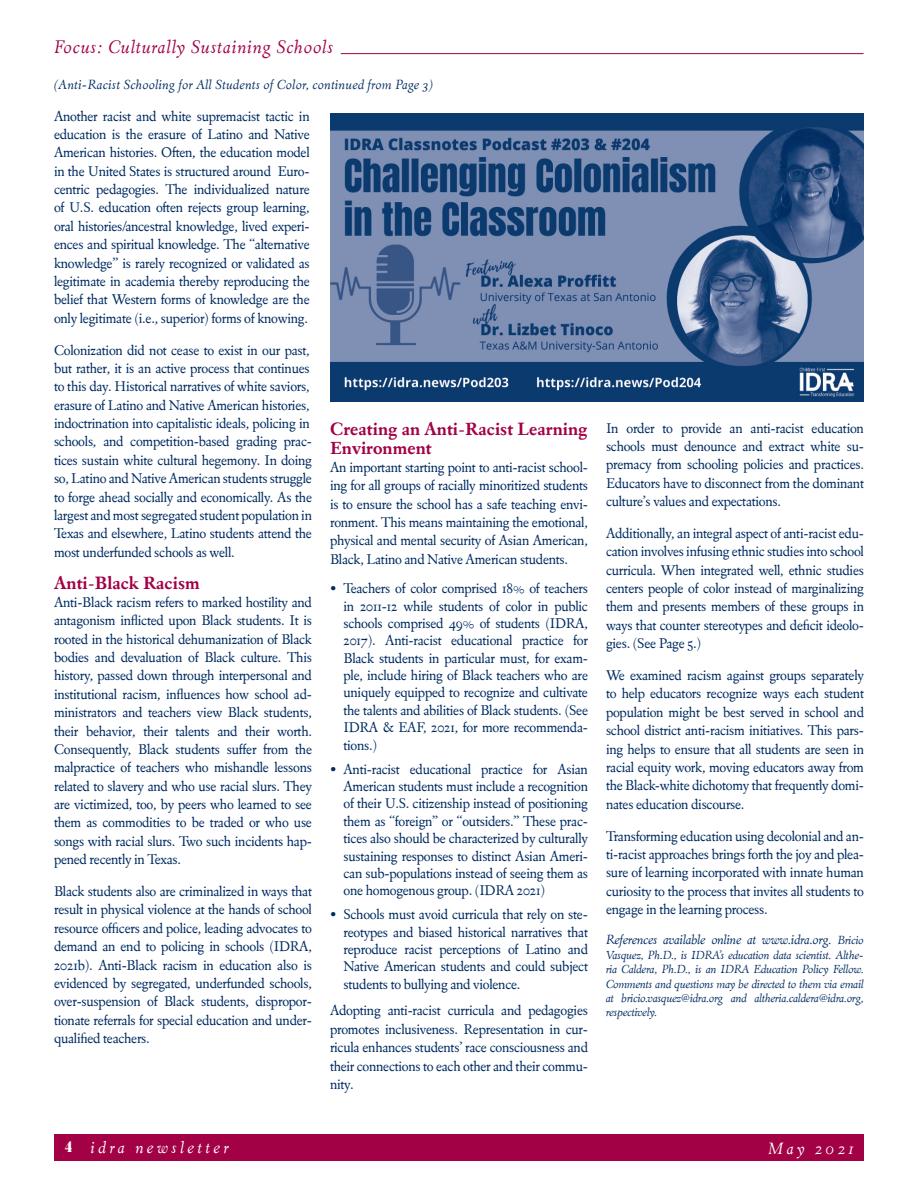
<style>
.page{position:relative;width:918px;height:1188px;background:#fff}
.page>*{position:absolute;margin:0;border:0;box-sizing:border-box;transform-origin:0 0}
.t1{font:italic 18.75px "Eldorado Text";letter-spacing:.04em;color:#a30146}
.subhead{font:700 18px/18.3px "Eldorado Text";color:#a30146}
.t2{font:italic 16.8px "Eldorado Text";letter-spacing:.2em;color:#fff}
.Paragraph_Style_1{font:14.4px/18.3px "Eldorado Text";letter-spacing:-.02em;color:#002c62;text-align:justify}
.body{font:italic 13.5px "Eldorado Text";letter-spacing:.02em;color:#002c62}
.Author_IDRA{font:italic 13.5px "Eldorado Text";letter-spacing:-.02em;color:#002c62}
.Author_IDRA-2{font:italic 12px/14.4px "Eldorado Text";letter-spacing:-.02em;color:#002c62;text-align:justify}
.s1{font-size:12px}
.s2{font-family:"Inflex MT Std";font-weight:700;font-style:normal;font-size:15px}
</style>
<div class="page">
<div style="left:54px;top:1134px;width:810px;height:27px;background:#a30146"></div>
<hr style="left:341px;top:53px;width:523px;height:1px;background:#a30146">
<img style="left:330px;top:113px;width:534px;height:288px">
<h1 class="t1" style="left:54px;top:36px;width:281px">Focus: Culturally Sustaining Schools</h1>
<p class="body" style="left:54px;top:77px;width:381px">(Anti-Racist Schooling for All Students of Color, continued from Page 3)</p>
<p class="Paragraph_Style_1" style="left:54px;top:107px;width:257px">Another racist and white supremacist tactic in education is the erasure of Latino and Native American histories. Often, the education model in the United States is structured around Euro&shy;centric pedagogies. The individualized nature of U.S. education often rejects group learning, oral histories/ancestral knowledge, lived experi&shy;ences and spiritual knowledge. The “alternative knowledge” is rarely recognized or validated as legitimate in academia thereby reproducing the belief that Western forms of knowledge are the only legitimate (i.e., superior) forms of knowing.</p>
<p class="Paragraph_Style_1" style="left:54px;top:341px;width:260px;text-align:left">Colonization did not cease to exist in our past, but rather, it is an active process that continues to this day. Historical narratives of white saviors, erasure of Latino and Native American histories, indoctrination into capitalistic ideals, policing in schools, and competition-based grading prac&shy;tices sustain white cultural hegemony. In doing so, Latino and Native American students struggle to forge ahead socially and economically. As the largest and most segregated student population in Texas and elsewhere, Latino students attend the most underfunded schools as well.</p>
<p class="subhead" style="left:54px;top:574px;width:147px">Anti-Black Racism</p>
<p class="Paragraph_Style_1" style="left:54px;top:593px;width:260px">Anti-Black racism refers to marked hostility and antagonism inflicted upon Black students. It is rooted in the historical dehumanization of Black bodies and devaluation of Black culture. This history, passed down through interpersonal and institutional racism, influences how school ad&shy;ministrators and teachers view Black students, their behavior, their talents and their worth.<br>Consequently, Black students suffer from the malpractice of teachers who mishandle lessons related to slavery and who use racial slurs. They are victimized, too, by peers who learned to see them as commodities to be traded or who use songs with racial slurs. Two such incidents hap&shy;pened recently in Texas.</p>
<p class="Paragraph_Style_1" style="left:54px;top:882px;width:260px">Black students also are criminalized in ways that result in physical violence at the hands of school resource officers and police, leading advocates to demand an end to policing in schools (IDRA, 2021b). Anti-Black racism in education also is evidenced by segregated, underfunded schools, over-suspension of Black students, dispropor&shy;tionate referrals for special education and under&shy;qualified teachers.</p>
<p class="subhead" style="left:330px;top:420px;width:259px">Creating an Anti-Racist Learning<br>Environment</p>
<p class="Paragraph_Style_1" style="left:330px;top:458px;width:260px">An important starting point to anti-racist school&shy;ing for all groups of racially minoritized students is to ensure the school has a safe teaching envi&shy;ronment. This means maintaining the emotional, physical and mental security of Asian American, Black, Latino and Native American students.</p>
<p class="Paragraph_Style_1" style="left:344px;top:580px;width:246px;line-height:17.4px;text-indent:-14px">• Teachers of color comprised 18% of teachers in 2011-12 while students of color in public schools comprised 49% of students (IDRA, 2017). Anti-racist educational practice for Black students in particular must, for exam&shy;ple, include hiring of Black teachers who are uniquely equipped to recognize and cultivate the talents and abilities of Black students. (See IDRA &amp; EAF, 2021, for more recommenda&shy;tions.)</p>
<p class="Paragraph_Style_1" style="left:344px;top:760px;width:246px;line-height:17.4px;text-indent:-14px">• Anti-racist educational practice for Asian American students must include a recognition of their U.S. citizenship instead of positioning them as “foreign” or “outsiders.” These prac&shy;tices also should be characterized by culturally sustaining responses to distinct Asian Ameri&shy;can sub-populations instead of seeing them as one homogenous group. (IDRA 2021)</p>
<p class="Paragraph_Style_1" style="left:344px;top:906px;width:246px;line-height:17.4px;text-indent:-14px">• Schools must avoid curricula that rely on ste&shy;reotypes and biased historical narratives that reproduce racist perceptions of Latino and Native American students and could subject students to bullying and violence.</p>
<p class="Paragraph_Style_1" style="left:330px;top:1002px;width:260px">Adopting anti-racist curricula and pedagogies promotes inclusiveness. Representation in cur&shy;ricula enhances students’ race consciousness and their connections to each other and their commu&shy;nity.</p>
<p class="Paragraph_Style_1" style="left:606px;top:419px;width:260px">In order to provide an anti-racist education schools must denounce and extract white su&shy;premacy from schooling policies and practices.<br>Educators have to disconnect from the dominant culture’s values and expectations.</p>
<p class="Paragraph_Style_1" style="left:606px;top:524px;width:260px">Additionally, an integral aspect of anti-racist edu&shy;cation involves infusing ethnic studies into school curricula. When integrated well, ethnic studies centers people of color instead of marginalizing them and presents members of these groups in ways that counter stereotypes and deficit ideolo&shy;gies. (See Page 5.)</p>
<p class="Paragraph_Style_1" style="left:606px;top:666px;width:260px">We examined racism against groups separately to help educators recognize ways each student population might be best served in school and school district anti-racism initiatives. This pars&shy;ing helps to ensure that all students are seen in racial equity work, moving educators away from the Black-white dichotomy that frequently domi&shy;nates education discourse.</p>
<p class="Paragraph_Style_1" style="left:606px;top:827px;width:260px">Transforming education using decolonial and an&shy;ti-racist approaches brings forth the joy and plea&shy;sure of learning incorporated with innate human curiosity to the process that invites all students to engage in the learning process.</p>
<p class="Author_IDRA" style="left:606px;top:932px;width:260px">References available online at www.idra.org. <span class="s1">Bricio</span></p>
<p class="Author_IDRA-2" style="left:606px;top:948px;width:260px">Vasquez, Ph.D., is IDRA’s education data scientist. Althe&shy;ria Caldera, Ph.D., is an IDRA Education Policy Fellow.<br>Comments and questions may be directed to them via email at bricio.vasquez@idra.org and altheria.caldera@idra.org, respectively.</p>
<p class="t2" style="left:65px;top:1138px;width:166px"><span class="s2">4</span> idra newsletter</p>
<p class="t2" style="left:768px;top:1139px;width:88px">May 2021</p>
</div>
